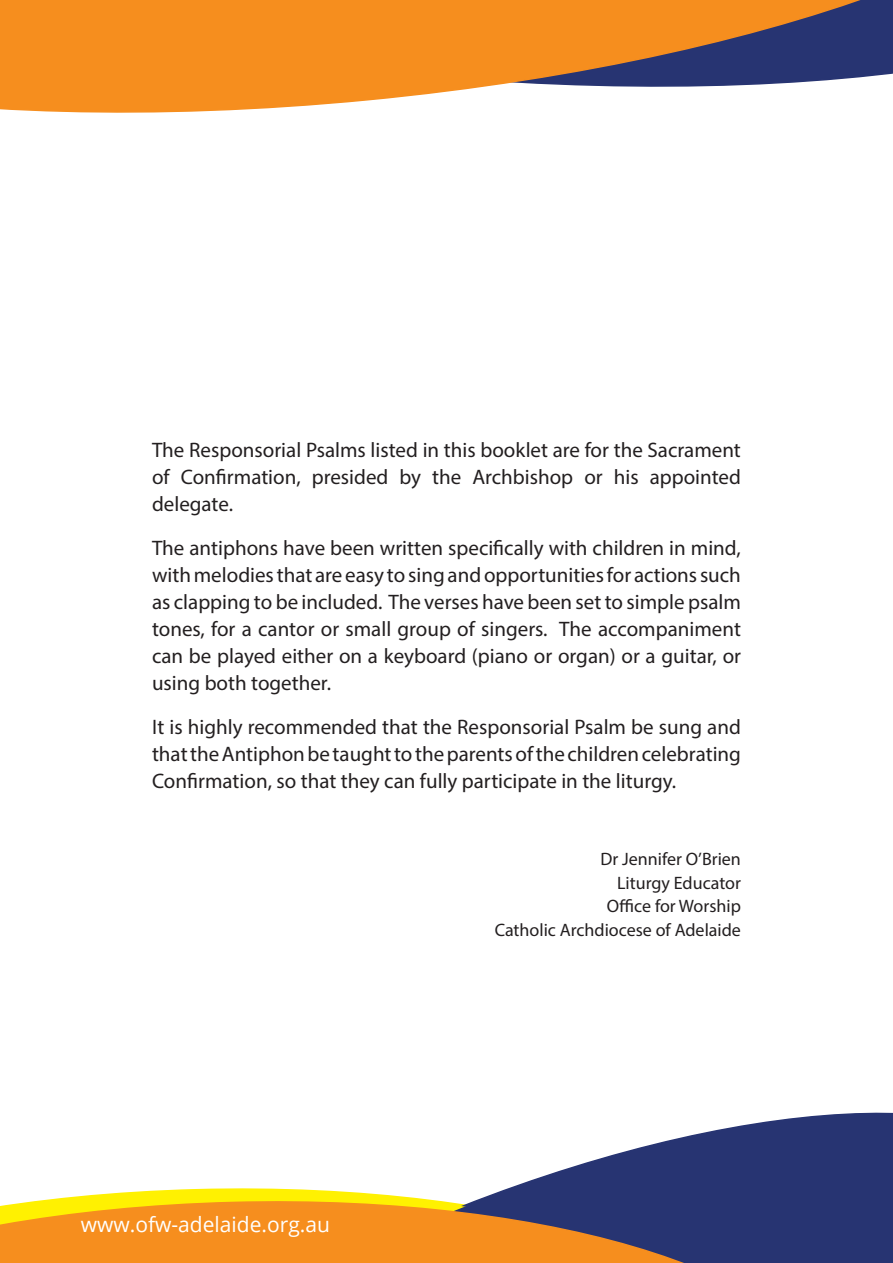
<style>
.page{position:relative;width:893px;height:1263px;background:#fff}
.page>*{position:absolute;margin:0;border:0;box-sizing:border-box;transform-origin:0 0}
.t1{font:21px/27px "Myriad Pro";color:#231f20;text-align:justify}
.t2{font:21px "Open Sans";color:#fff}
.t3{font:18px "Myriad Pro";color:#231f20}
</style>
<div class="page">
<svg style="left:0;top:0;width:893px;height:113px;background:#d7914d"></svg>
<svg style="left:104px;top:1112px;width:789px;height:151px"></svg>
<svg style="left:0;top:1194px;width:835px;height:69px;background:#b27b3b"></svg>
<p class="t1" style="left:152px;top:436px;width:590px">The Responsorial Psalms listed in this booklet are for the Sacrament of Confirmation, presided by the Archbishop or his appointed delegate.</p>
<p class="t1" style="left:152px;top:534px;width:591px">The antiphons have been written specifically with children in mind, with melodies that are easy to sing and opportunities for actions such as clapping to be included. The verses have been set to simple psalm tones, for a cantor or small group of singers. The accompaniment can be played either on a keyboard (piano or organ) or a guitar, or using both together.</p>
<p class="t1" style="left:152px;top:713px;width:590px">It is highly recommended that the Responsorial Psalm be sung and that the Antiphon be taught to the parents of the children celebrating Confirmation, so that they can fully participate in the liturgy.</p>
<p class="t2" style="left:81px;top:1210px;width:251px">www.ofw-adelaide.org.au</p>
<p class="t3" style="left:600px;top:848px;width:142px">Dr Jennifer O’Brien</p>
<p class="t3" style="left:617px;top:871px;width:125px">Liturgy Educator</p>
<p class="t3" style="left:607px;top:895px;width:136px">Office for Worship</p>
<p class="t3" style="left:495px;top:919px;width:248px">Catholic Archdiocese of Adelaide</p>
</div>
